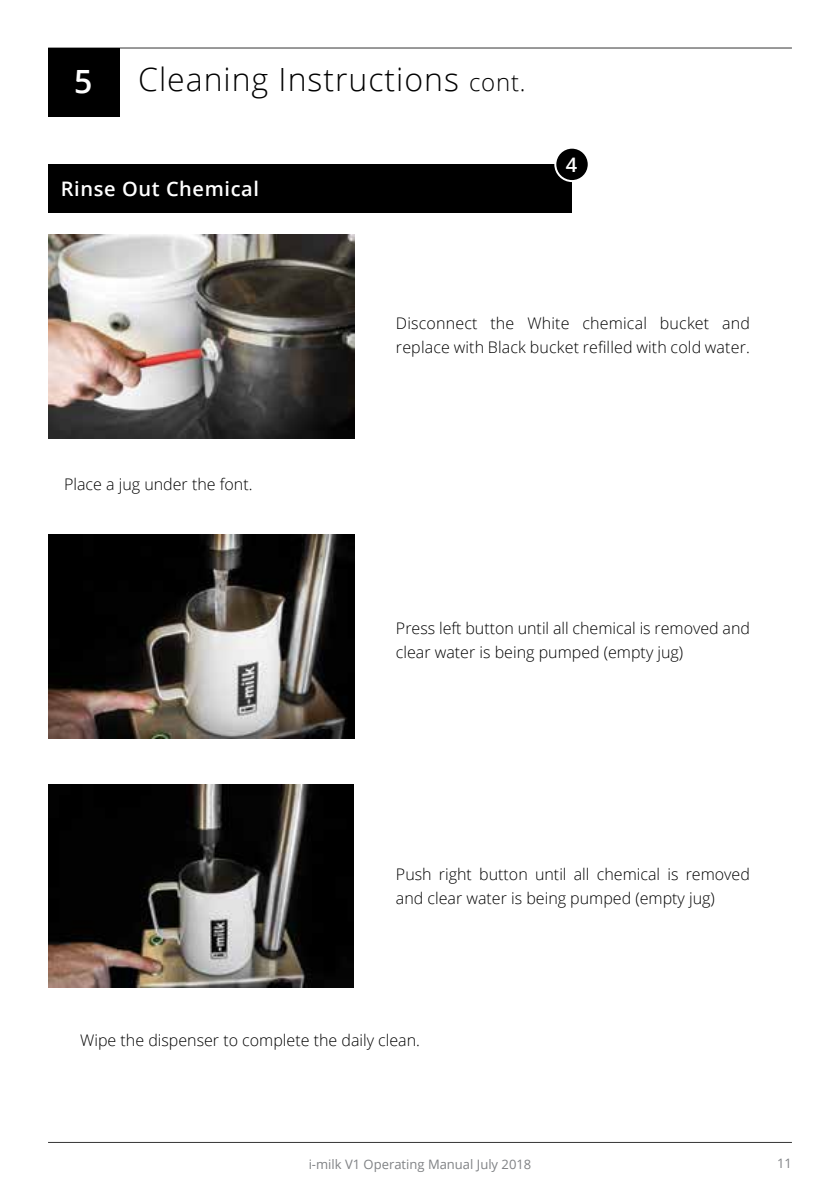
<style>
.page{position:relative;width:840px;height:1191px;background:#fff}
.page>*{position:absolute;margin:0;border:0;box-sizing:border-box;transform-origin:0 0}
.t1{font:300 32px "Open Sans";letter-spacing:.03em;color:#000}
.t2{font:600 32px "Open Sans";color:#fff}
.t3{font:600 20px "Open Sans";letter-spacing:.03em;color:#fff}
.t4{font:300 16px/24px "Open Sans";color:#000}
.t5{font:13px "Open Sans";color:#808285}
.s1{font-size:24px}
</style>
<div class="page">
<hr style="left:48px;top:48px;width:743px;height:1px;background:#000">
<hr style="left:48px;top:1142px;width:743px;height:1px;background:#000">
<div style="left:48px;top:165px;width:523px;height:48px;background:#000"></div>
<div style="left:555px;top:148px;width:33px;height:33px;background:#000;border-radius:50%"></div>
<div style="left:554px;top:147px;width:35px;height:35px;border:2px solid #fff;border-radius:50%"></div>
<img style="left:48px;top:234px;width:306px;height:204px">
<img style="left:48px;top:534px;width:306px;height:204px">
<img style="left:48px;top:784px;width:305px;height:203px">
<div style="left:48px;top:48px;width:71px;height:69px;background:#000"></div>
<h1 class="t2" style="left:74px;top:60px;width:20px">5</h1>
<h1 class="t1" style="left:138px;top:58px;width:388px">Cleaning Instructions <span class="s1">cont.</span></h1>
<p class="t3" style="left:61px;top:175px;width:199px">Rinse Out Chemical</p>
<p class="t3" style="left:565px;top:151px;width:13px">4</p>
<p class="t4" style="left:64px;top:472px;width:190px">Place a jug under the font.</p>
<p class="t4" style="left:396px;top:311px;width:355px">Disconnect the White chemical bucket and replace with Black bucket refilled with cold water.</p>
<p class="t4" style="left:396px;top:615px;width:355px">Press left button until all chemical is removed and clear water is being pumped (empty jug)</p>
<p class="t4" style="left:396px;top:862px;width:355px">Push right button until all chemical is removed and clear water is being pumped (empty jug)</p>
<p class="t4" style="left:80px;top:1027px;width:341px">Wipe the dispenser to complete the daily clean.</p>
<p class="t5" style="left:308px;top:1155px;width:224px">i-milk V1 Operating Manual July 2018</p>
<p class="t5" style="left:776px;top:1154px;width:16px">11</p>
</div>
